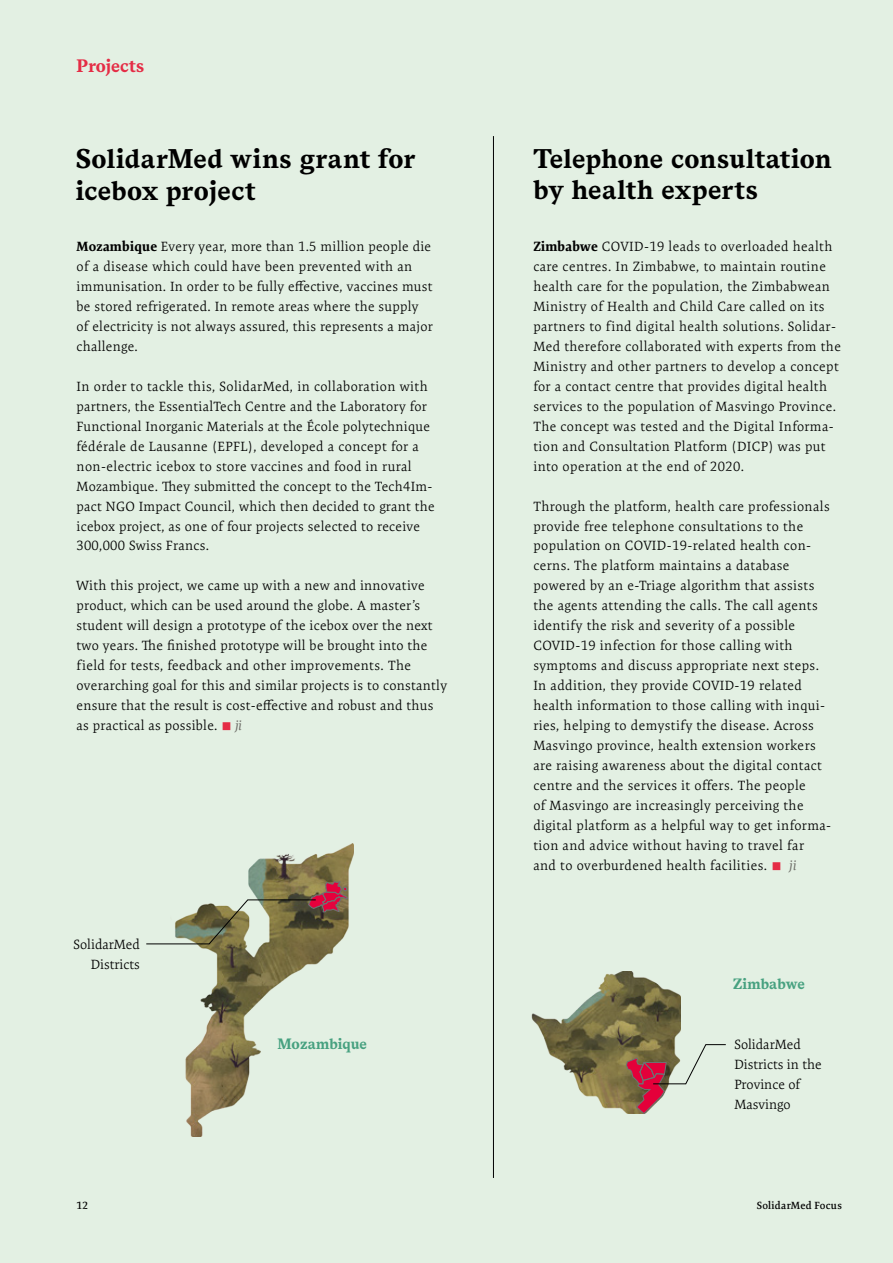
<style>
.page{position:relative;width:893px;height:1263px;background:#e3f0e3}
.page>*{position:absolute;margin:0;border:0;box-sizing:border-box;transform-origin:0 0}
.t1{font:700 27px/31.5px "Messina Serif";letter-spacing:.01em;color:#000}
.t2{font:700 18px "Messina Serif";color:#e52c45}
.t3{font:700 15px "Messina Serif";color:#47a180}
.t4{font:300 13.5px/20px "Expo Serif Pro";letter-spacing:.03em;color:#000}
.t5{font:300 13.5px/20px "Expo Serif Pro";color:#000;text-align:right}
.t6{font:600 10.5px "Expo Serif Pro";letter-spacing:.02em;color:#000}
.s1{font-weight:700}
.s2{font-family:"Minion Pro";font-weight:400;font-size:27px;color:#e52c45}
.s3{font-weight:400;font-style:italic;color:#6c6c66}
</style>
<div class="page">
<img style="left:185px;top:843px;width:169px;height:293px">
<hr style="left:493px;top:136px;width:1px;height:1042px;background:#000">
<svg style="left:146px;top:880px;width:203px;height:65px"></svg>
<img style="left:531px;top:972px;width:149px;height:141px">
<svg style="left:626px;top:1044px;width:100px;height:70px"></svg>
<h2 class="t2" style="left:77px;top:52px;width:69px">Projects</h2>
<h1 class="t1" style="left:76px;top:143px;width:341px">SolidarMed wins grant for icebox project</h1>
<p class="t4" style="left:77px;top:236px;width:358px"><span class="s1">Mozambique</span> Every year, more than 1.5 million people die of a disease which could have been prevented with an immunisation. In order to be fully effective, vaccines must be stored refrigerated. In remote areas where the supply of electricity is not always assured, this represents a major challenge.</p>
<p class="t4" style="left:77px;top:376px;width:360px">In order to tackle this, SolidarMed, in collaboration with partners, the EssentialTech Centre and the Laboratory for Functional Inorganic Materials at the École polytechnique fédérale de Lausanne (EPFL), developed a concept for a non-electric icebox to store vaccines and food in rural Mozambique. They submitted the concept to the Tech4Im&shy;pact NGO Impact Council, which then decided to grant the icebox project, as one of four projects selected to receive 300,000 Swiss Francs.</p>
<p class="t4" style="left:77px;top:576px;width:372px">With this project, we came up with a new and innovative product, which can be used around the globe. A master’s student will design a prototype of the icebox over the next two years. The finished prototype will be brought into the field for tests, feedback and other improvements. The overarching goal for this and similar projects is to constantly ensure that the result is cost-effective and robust and thus as practical as possible. <span class="s2">■</span> <span class="s3">ji</span></p>
<p class="t5" style="left:74px;top:935px;width:68px">SolidarMed<br>Districts</p>
<h1 class="t1" style="left:533px;top:142px;width:300px">Telephone consultation by health experts</h1>
<p class="t4" style="left:533px;top:236px;width:309px"><span class="s1">Zimbabwe</span> COVID-19 leads to overloaded health care centres. In Zimbabwe, to maintain routine health care for the population, the Zimbabwean Ministry of Health and Child Care called on its partners to find digital health solutions. Solidar-Med therefore collaborated with experts from the Ministry and other partners to develop a concept for a contact centre that provides digital health services to the population of Masvingo Province.<br>The concept was tested and the Digital Informa&shy;tion and Consultation Platform (DICP) was put into operation at the end of 2020.</p>
<p class="t4" style="left:533px;top:496px;width:299px">Through the platform, health care professionals provide free telephone consultations to the population on COVID-19-related health con&shy;cerns. The platform maintains a database powered by an e-Triage algorithm that assists the agents attending the calls. The call agents identify the risk and severity of a possible COVID-19 infection for those calling with symptoms and discuss appropriate next steps.<br>In addition, they provide COVID-19 related health information to those calling with inqui&shy;ries, helping to demystify the disease. Across Masvingo province, health extension workers are raising awareness about the digital contact centre and the services it offers. The people<br>of Masvingo are increasingly perceiving the digital platform as a helpful way to get informa&shy;tion and advice without having to travel far<br>and to overburdened health facilities. <span class="s2">■</span> <span class="s3">ji</span></p>
<p class="t3" style="left:733px;top:973px;width:73px">Zimbabwe</p>
<p class="t3" style="left:277px;top:1033px;width:91px">Mozambique</p>
<p class="t5" style="left:734px;top:1034px;width:89px;text-align:left">SolidarMed<br>Districts in the<br>Province of<br>Masvingo</p>
<p class="t6" style="left:77px;top:1199px;width:13px">12</p>
<p class="t6" style="left:757px;top:1199px;width:87px">SolidarMed Focus</p>
</div>
